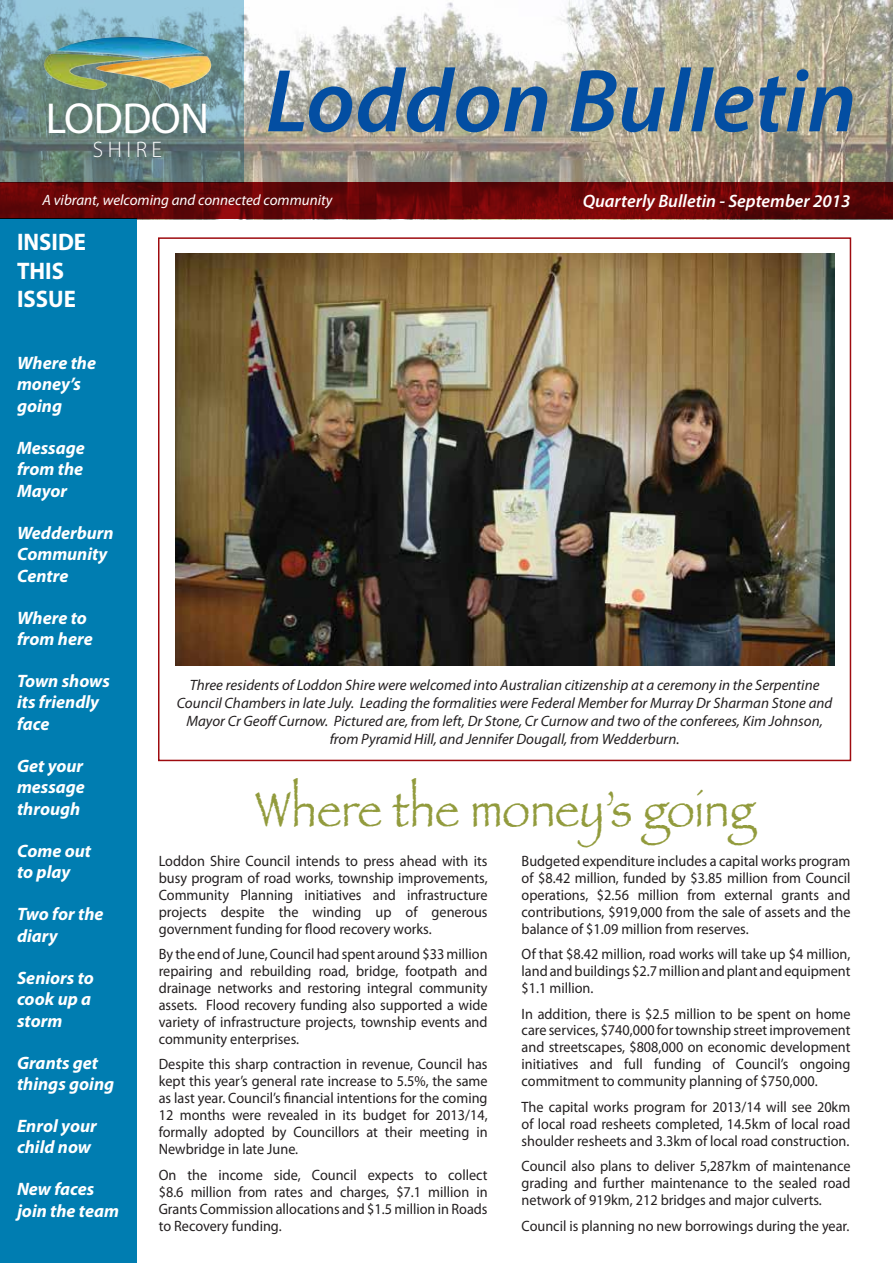
<style>
.page{position:relative;width:893px;height:1263px;background:#fff}
.page>*{position:absolute;margin:0;border:0;box-sizing:border-box;transform-origin:0 0}
.t1{font:italic 600 90px "Myriad Pro";color:#034ea2}
.t2{font:51px "Papyrus";color:#929b3d;scale:.9 1}
.t3{font:700 24px/28.8px "Myriad Pro";color:#fff;scale:.95 1}
.t4{font:300 22.5px "Myriad Pro";letter-spacing:.2em;color:#fff}
.t5{font:italic 700 18px/21.6px "Myriad Pro";color:#fff}
.t6{font:italic 600 18px "Myriad Pro";color:#fff}
.t7{font:15px/17px "Myriad Pro";color:#231f20;text-align:justify;scale:.95 1}
.t8{font:italic 15px/18px "Myriad Pro";color:#231f20;text-align:center}
.t9{font:italic 15px "Myriad Pro";color:#fff}
.s1{font-weight:400;font-style:normal;font-size:43.5px;color:#fff}
</style>
<div class="page">
<img style="left:244px;top:0;width:649px;height:183px">
<div style="left:0;top:219px;width:136px;height:1044px;background:#007db1"></div>
<svg style="left:0;top:0;width:244px;height:183px;background:#719194"></svg>
<svg style="left:0;top:183px;width:893px;height:36px;background:#660607"></svg>
<img style="left:44px;top:37px;width:168px;height:53px">
<div style="left:158px;top:237px;width:693px;height:524px;border:2px solid #9e0b0f"></div>
<img style="left:175px;top:253px;width:659px;height:412px">
<h1 class="t1" style="left:46px;top:52px;width:812px"><span class="s1">LODDON</span> Loddon Bulletin</h1>
<h3 class="t4" style="left:93px;top:137px;width:71px">SHIRE</h3>
<p class="t9" style="left:43px;top:192px;width:292px">A vibrant, welcoming and connected community</p>
<p class="t6" style="left:583px;top:191px;width:269px">Quarterly Bulletin - September 2013</p>
<h3 class="t3" style="left:17px;top:227px;width:74px">INSIDE<br>THIS<br>ISSUE</h3>
<p class="t5" style="left:17px;top:352px;width:81px">Where the money’s going</p>
<p class="t5" style="left:17px;top:437px;width:69px;text-align:justify">Message from the Mayor</p>
<p class="t5" style="left:17px;top:522px;width:98px">Wedderburn<br>Community<br>Centre</p>
<p class="t5" style="left:17px;top:607px;width:77px">Where to from here</p>
<p class="t5" style="left:17px;top:670px;width:94px">Town shows its friendly face</p>
<p class="t5" style="left:17px;top:755px;width:69px;text-align:justify">Get your message through</p>
<p class="t5" style="left:17px;top:840px;width:76px">Come out to play</p>
<p class="t5" style="left:17px;top:904px;width:88px">Two for the diary</p>
<p class="t5" style="left:17px;top:967px;width:78px">Seniors to cook up a storm</p>
<p class="t5" style="left:17px;top:1052px;width:99px">Grants get things going</p>
<p class="t5" style="left:17px;top:1115px;width:81px">Enrol your child now</p>
<p class="t5" style="left:17px;top:1179px;width:104px">New faces join the team</p>
<p class="t8" style="left:177px;top:676px;width:657px">Three residents of Loddon Shire were welcomed into Australian citizenship at a ceremony in the Serpentine Council Chambers in late July. Leading the formalities were Federal Member for Murray Dr Sharman Stone and Mayor Cr Geoff Curnow. Pictured are, from left, Dr Stone, Cr Curnow and two of the conferees, Kim Johnson, from Pyramid Hill, and Jennifer Dougall, from Wedderburn.</p>
<h2 class="t2" style="left:255px;top:779px;width:556px">Where the money’s going</h2>
<p class="t7" style="left:159px;top:852px;width:348px">Loddon Shire Council intends to press ahead with its busy program of road works, township improvements, Community Planning initiatives and infrastructure projects despite the winding up of generous government funding for flood recovery works.</p>
<p class="t7" style="left:159px;top:945px;width:348px">By the end of June, Council had spent around $33 million repairing and rebuilding road, bridge, footpath and drainage networks and restoring integral community assets. Flood recovery funding also supported a wide variety of infrastructure projects, township events and community enterprises.</p>
<p class="t7" style="left:159px;top:1056px;width:348px">Despite this sharp contraction in revenue, Council has kept this year’s general rate increase to 5.5%, the same as last year. Council’s financial intentions for the coming 12 months were revealed in its budget for 2013/14, formally adopted by Councillors at their meeting in Newbridge in late June.</p>
<p class="t7" style="left:159px;top:1166px;width:348px">On the income side, Council expects to collect $8.6 million from rates and charges, $7.1 million in Grants Commission allocations and $1.5 million in Roads to Recovery funding.</p>
<p class="t7" style="left:522px;top:852px;width:348px">Budgeted expenditure includes a capital works program of $8.42 million, funded by $3.85 million from Council operations, $2.56 million from external grants and contributions, $919,000 from the sale of assets and the balance of $1.09 million from reserves.</p>
<p class="t7" style="left:522px;top:945px;width:348px">Of that $8.42 million, road works will take up $4 million, land and buildings $2.7 million and plant and equipment $1.1 million.</p>
<p class="t7" style="left:522px;top:1005px;width:348px">In addition, there is $2.5 million to be spent on home care services, $740,000 for township street improvement and streetscapes, $808,000 on economic development initiatives and full funding of Council’s ongoing commitment to community planning of $750,000.</p>
<p class="t7" style="left:522px;top:1098px;width:348px">The capital works program for 2013/14 will see 20km of local road resheets completed, 14.5km of local road shoulder resheets and 3.3km of local road construction.</p>
<p class="t7" style="left:522px;top:1157px;width:348px">Council also plans to deliver 5,287km of maintenance grading and further maintenance to the sealed road network of 919km, 212 bridges and major culverts.</p>
<p class="t7" style="left:522px;top:1217px;width:347px">Council is planning no new borrowings during the year.</p>
</div>
